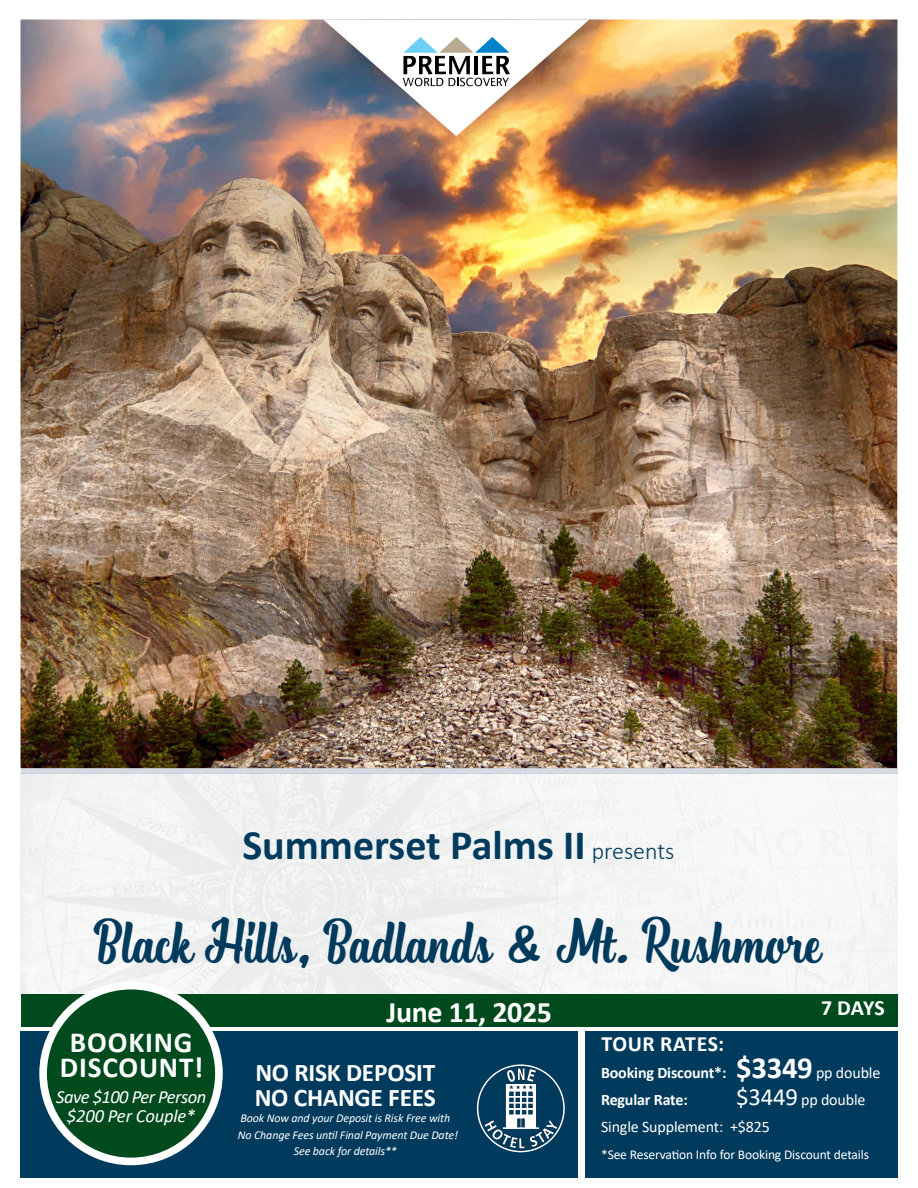
<style>
.page{position:relative;width:918px;height:1188px;background:#fff}
.page>*{position:absolute;margin:0;border:0;box-sizing:border-box;transform-origin:0 0}
.t1{font:54.45px "Chiladepia Script";color:#003a5c;scale:.91 1}
.t2{font:700 42px "Calibri";color:#003a5c}
.t3{font:700 29.85px "Calibri";letter-spacing:-.01em;color:#fff}
.t4{font:700 29.25px/25.2px "Calibri";letter-spacing:.03em;color:#fff;text-align:center}
.t5{font:700 25.5px/25px "Calibri";letter-spacing:-.01em;color:#fff}
.t6{font:700 21.75px "Calibri";letter-spacing:.015em;color:#fff}
.t7{font:italic 18.6px/20px "Calibri";letter-spacing:-.03em;color:#fff;text-align:center}
.t8{font:700 16.05px/27px "Calibri";letter-spacing:-.01em;color:#fff}
.t9{font:16.05px/27px "Calibri";letter-spacing:-.01em;color:#fff}
.t10{font:13.5px "Calibri";letter-spacing:-.01em;color:#fff}
.t11{font:italic 12px/16.5px "Calibri";letter-spacing:-.01em;color:#fff;text-align:center}
.s1{font-weight:300;font-size:24px}
.s2{font-size:30.75px}
.s3{font-weight:400}
.s4{font-size:24.75px}
</style>
<div class="page">
<img style="left:21px;top:20px;width:876px;height:748px">
<div style="left:21px;top:994px;width:876px;height:33px;background:#004a1e"></div>
<div style="left:21px;top:1031px;width:557px;height:147px;background:#003a5c"></div>
<div style="left:585px;top:1031px;width:312px;height:147px;background:#003a5c"></div>
<div style="left:21px;top:768px;width:876px;height:6px;background:#d5dbe2"></div>
<div style="left:316px;top:13px;width:287px;height:141px;background:#000;opacity:.11"></div>
<svg style="left:323px;top:19px;width:266px;height:117px"></svg>
<div style="left:43px;top:986px;width:176px;height:175px;background:#004a1e;border-radius:50%"></div>
<div style="left:39px;top:982px;width:184px;height:183px;border:8px solid #fff;border-radius:50%"></div>
<svg style="left:478px;top:1065px;width:86px;height:86px"></svg>
<div style="left:477px;top:1064px;width:88px;height:88px;border:2px solid #fff;border-radius:50%"></div>
<svg style="left:485px;top:1068px;width:72px;height:80px"></svg>
<h2 class="t2" style="left:242px;top:815px;width:434px">Summerset Palms II <span class="s1">presents</span></h2>
<h1 class="t1" style="left:94px;top:901px;width:801px">Black Hills, Badlands &amp; Mt. Rushmore</h1>
<h3 class="t6" style="left:821px;top:992px;width:65px">7 DAYS</h3>
<h3 class="t4" style="left:60px;top:1029px;width:145px">BOOKING<br>DISCOUNT!</h3>
<h3 class="t7" style="left:56px;top:1086px;width:152px">Save $100 Per Person $200 Per Couple*</h3>
<h3 class="t3" style="left:348px;top:990px;width:245px">September 24, 2021</h3>
<h3 class="t3" style="left:387px;top:991px;width:167px">June 11, 2025</h3>
<h3 class="t6" style="left:602px;top:1029px;width:124px">TOUR RATES:</h3>
<h3 class="t8" style="left:601px;top:1059px;width:281px">Booking Discount*: <span class="s2">$3349</span> <span class="s3">pp double<br></span>Regular Rate:</h3>
<h3 class="t5" style="left:255px;top:1059px;width:183px">NO RISK DEPOSIT<br>NO CHANGE FEES</h3>
<p class="t11" style="left:238px;top:1110px;width:222px">Book Now and your Deposit is Risk Free with<br>No Change Fees until Final Payment Due Date!<br>See back for details**</p>
<h3 class="t9" style="left:601px;top:1086px;width:266px;text-indent:135px"><span class="s4">$3449</span> pp double<br>Single Supplement: +$825</h3>
<p class="t10" style="left:601px;top:1145px;width:270px">*See Reservation Info for Booking Discount details</p>
</div>
